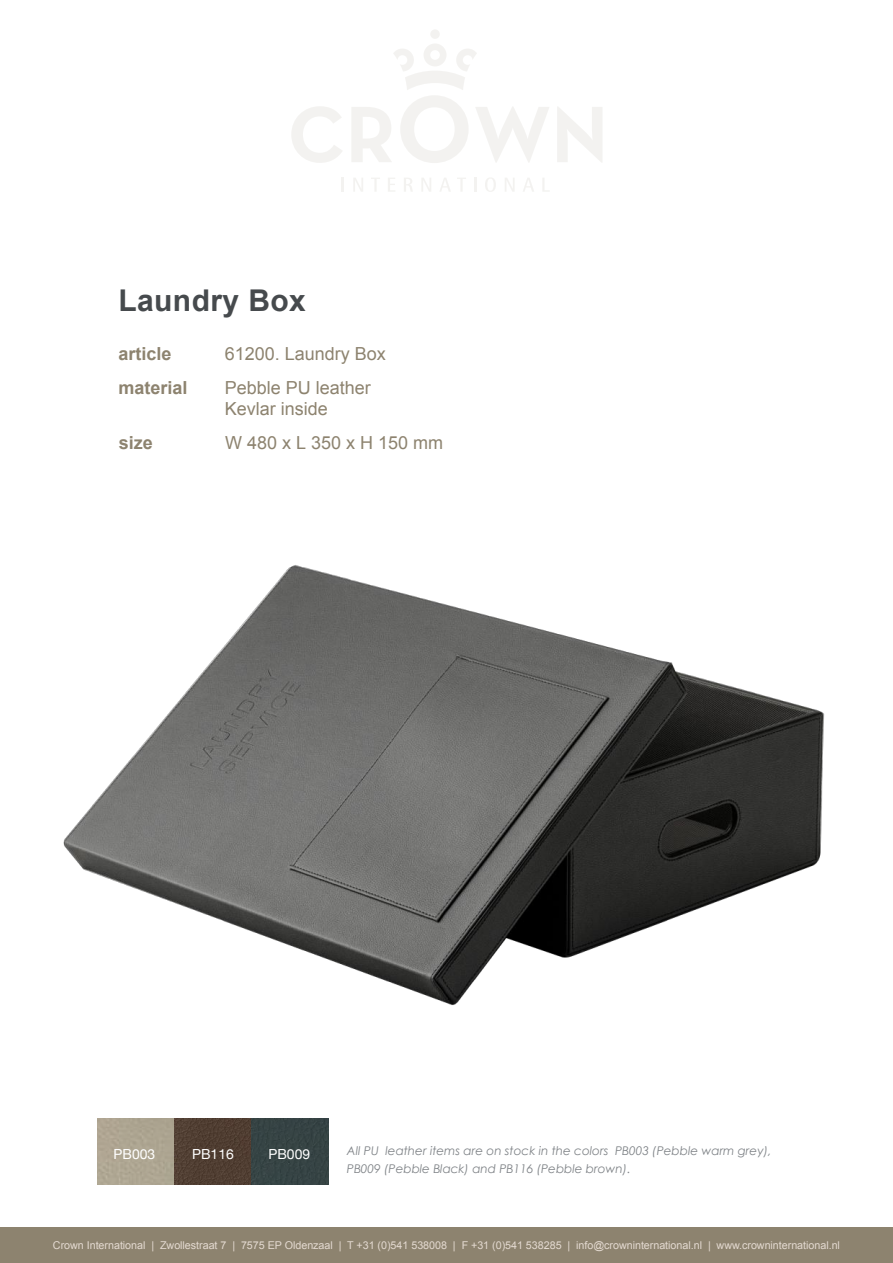
<style>
.page{position:relative;width:893px;height:1263px;background:#fff}
.page>*{position:absolute;margin:0;border:0;box-sizing:border-box;transform-origin:0 0}
.t1{font:700 30px "Arial";letter-spacing:.015em;color:#464a4d}
.t2{font:18px/21.6px "Arial";color:#8d836f}
.t3{font:700 18px "Arial";color:#8d836f}
.t4{font:13.95px "Helvetica Neue";color:#fff}
.t5{font:italic 12px/18px "Century Gothic";color:#7f8387}
.t6{font:10.8px "Arial";letter-spacing:-.005em;color:#e4dad1}
</style>
<div class="page">
<div style="left:430px;top:29px;width:10px;height:10px;background:#f3f2f0;border-radius:50%"></div>
<svg style="left:291px;top:106px;width:51px;height:57px"></svg>
<svg style="left:352px;top:44px;width:197px;height:119px"></svg>
<svg style="left:557px;top:107px;width:45px;height:55px"></svg>
<hr style="left:341px;top:178px;width:3px;height:14px;background:#8d836f">
<svg style="left:353px;top:178px;width:10px;height:14px"></svg>
<svg style="left:371px;top:178px;width:9px;height:14px"></svg>
<svg style="left:388px;top:178px;width:7px;height:14px"></svg>
<svg style="left:404px;top:178px;width:8px;height:14px"></svg>
<svg style="left:422px;top:178px;width:9px;height:14px"></svg>
<svg style="left:440px;top:178px;width:10px;height:14px"></svg>
<svg style="left:457px;top:178px;width:9px;height:14px"></svg>
<svg style="left:474px;top:178px;width:2px;height:14px"></svg>
<svg style="left:485px;top:178px;width:11px;height:14px"></svg>
<svg style="left:505px;top:178px;width:9px;height:14px"></svg>
<svg style="left:523px;top:178px;width:11px;height:14px"></svg>
<svg style="left:543px;top:178px;width:6px;height:14px"></svg>
<div style="left:0;top:1227px;width:893px;height:36px;background:#8d836f"></div>
<img style="left:98px;top:1147px;width:230px;height:37px">
<img style="left:63px;top:565px;width:762px;height:582px">
<h1 class="t1" style="left:118px;top:280px;width:189px">Laundry Box</h1>
<h2 class="t3" style="left:118px;top:342px;width:55px">article</h2>
<h2 class="t2" style="left:225px;top:343px;width:163px">61200. Laundry Box</h2>
<h2 class="t3" style="left:118px;top:375px;width:71px">material</h2>
<h2 class="t2" style="left:225px;top:377px;width:148px">Pebble PU leather<br>Kevlar inside</h2>
<h2 class="t3" style="left:119px;top:431px;width:36px">size</h2>
<h2 class="t2" style="left:225px;top:432px;width:220px">W 480 x L 350 x H 150 mm</h2>
<p class="t4" style="left:114px;top:1144px;width:43px">PB003</p>
<p class="t4" style="left:192px;top:1144px;width:43px">PB116</p>
<p class="t4" style="left:268px;top:1144px;width:43px">PB009</p>
<p class="t5" style="left:347px;top:1141px;width:426px">All PU leather items are on stock in the colors PB003 (Pebble warm grey),<br>PB009 (Pebble Black) and PB116 (Pebble brown).</p>
<p class="t6" style="left:53px;top:1238px;width:788px">Crown International | Zwollestraat 7 | 7575 EP Oldenzaal | T +31 (0)541 538008 | F +31 (0)541 538285 | info@crowninternational.nl | www.crowninternational.nl</p>
</div>
